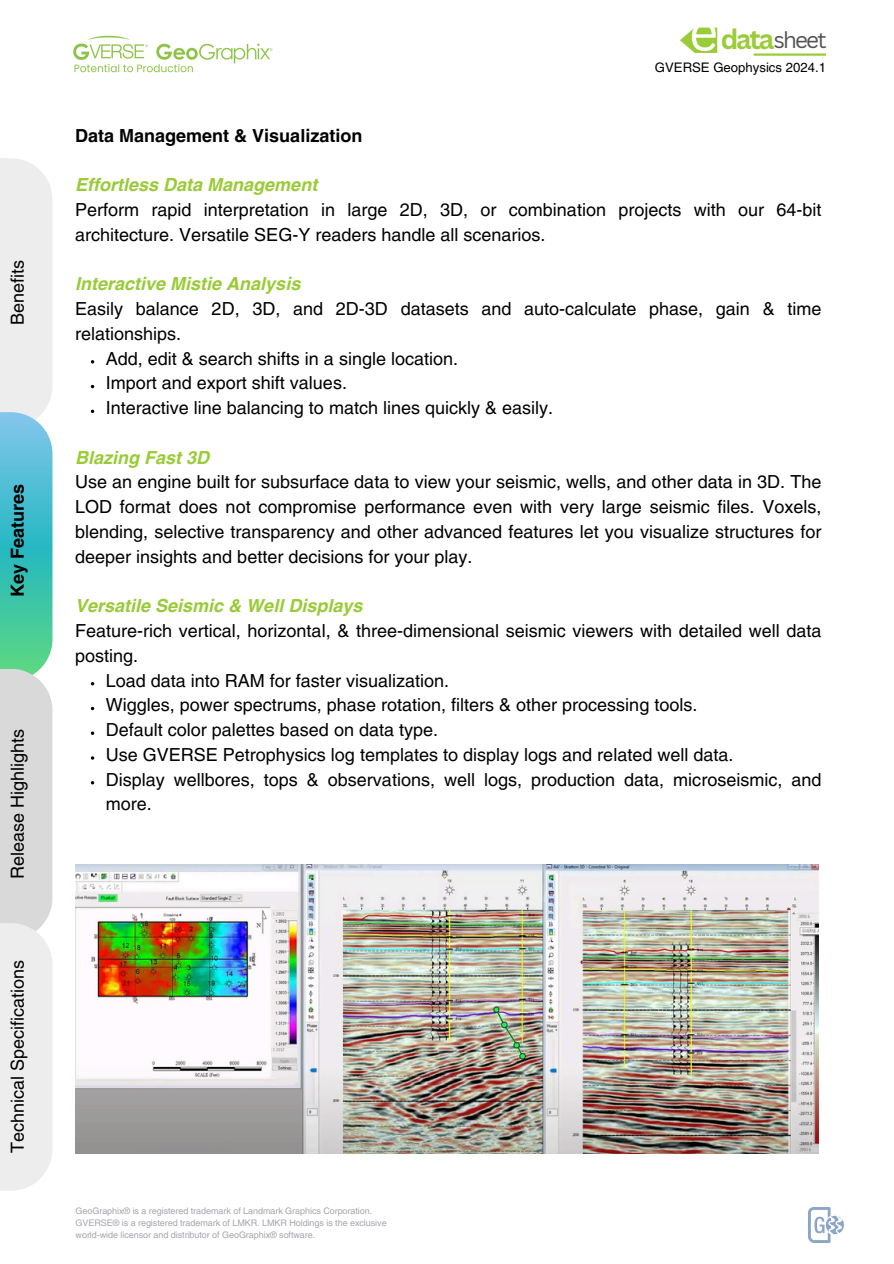
<style>
.page{position:relative;width:894px;height:1264px;background:#fff}
.page>*{position:absolute;margin:0;border:0;box-sizing:border-box;transform-origin:0 0}
.t1{font:51.15px "Canva Sans";color:#fff}
.t2{font:700 27.3px "Canva Sans";color:#9acc37}
.t3{font:22.35px "Canva Sans";letter-spacing:-.08em;color:#545454}
.t4{font:18px/24.8px "Helvetica LT Pro";color:#000}
.t5{font:700 18px "Helvetica LT Pro";color:#000}
.t6{font:13.2px "Helvetica LT Pro";color:#000}
.t7{font:9px/12px "Helvetica LT Pro";letter-spacing:-.005em;color:#a6a5af}
.s1{font-weight:700;font-style:italic;color:#99cb37}
</style>
<div class="page">
<svg style="left:91px;top:409px;width:3px;height:4px"></svg>
<svg style="left:91px;top:731px;width:3px;height:4px"></svg>
<img style="left:75px;top:864px;width:743px;height:289px">
<div style="left:0;top:158px;width:52px;height:269px;background:#ededed"></div>
<svg style="left:0;top:412px;width:52px;height:256px;background:#4fc4bf"></svg>
<div style="left:0;top:668px;width:52px;height:271px;background:#d9d9d9"></div>
<div style="left:0;top:923px;width:52px;height:267px;background:#ededed"></div>
<img style="left:808px;top:1207px;width:35px;height:35px">
<img style="left:73px;top:35px;width:200px;height:38px">
<hr style="left:753px;top:53px;width:72px;height:3px;background:#9acc37">
<svg style="left:680px;top:28px;width:37px;height:25px"></svg>
<p class="t4" style="left:7px;top:325px;width:66px;rotate:-90deg">Benefits</p>
<p class="t5" style="left:11px;top:597px;width:114px;rotate:-90deg">Key Features</p>
<h4 class="t4" style="left:7px;top:879px;width:151px;rotate:-90deg">Release Highlights</h4>
<h4 class="t4" style="left:7px;top:1153px;width:194px;rotate:-90deg">Technical Specifications</h4>
<p class="t1" style="left:688px;top:-4px;width:31px">e</p>
<p class="t2" style="left:720px;top:20px;width:55px">data</p>
<p class="t3" style="left:773px;top:24px;width:54px">sheet</p>
<p class="t6" style="left:654px;top:63px;width:172px">GVERSE Geophysics 2024.1</p>
<p class="t5" style="left:75px;top:129px;width:289px">Data Management &amp; Visualization</p>
<p class="t4" style="left:75px;top:174px;width:747px"><span class="s1">Effortless Data Management<br></span>Perform rapid interpretation in large 2D, 3D, or combination projects with our 64-bit architecture. Versatile SEG-Y readers handle all scenarios.</p>
<h1 class="t4" style="left:75px;top:273px;width:747px"><span class="s1">Interactive Mistie Analysis<br></span>Easily balance 2D, 3D, and 2D-3D datasets and auto-calculate phase, gain &amp; time relationships.</h1>
<h2 class="t4" style="left:106px;top:347px;width:354px">Add, edit &amp; search shifts in a single location.</h2>
<h5 class="t4" style="left:106px;top:372px;width:243px">Import and export shift values.</h5>
<h4 class="t4" style="left:106px;top:397px;width:449px">Interactive line balancing to match lines quickly &amp; easily.</h4>
<h3 class="t4" style="left:75px;top:446px;width:747px"><span class="s1">Blazing Fast 3D<br></span>Use an engine built for subsurface data to view your seismic, wells, and other data in 3D. The LOD format does not compromise performance even with very large seismic files. Voxels, blending, selective transparency and other advanced features let you visualize structures for deeper insights and better decisions for your play.</h3>
<h4 class="t4" style="left:75px;top:595px;width:747px"><span class="s1">Versatile Seismic &amp; Well Displays<br></span>Feature-rich vertical, horizontal, &amp; three-dimensional seismic viewers with detailed well data posting.</h4>
<h4 class="t4" style="left:106px;top:669px;width:345px">Load data into RAM for faster visualization.</h4>
<h3 class="t4" style="left:106px;top:694px;width:593px">Wiggles, power spectrums, phase rotation, filters &amp; other processing tools.</h3>
<h4 class="t4" style="left:106px;top:719px;width:334px">Default color palettes based on data type.</h4>
<h4 class="t4" style="left:106px;top:743px;width:629px">Use GVERSE Petrophysics log templates to display logs and related well data.</h4>
<p class="t4" style="left:106px;top:768px;width:717px">Display wellbores, tops &amp; observations, well logs, production data, microseismic, and more.</p>
<p class="t7" style="left:76px;top:1205px;width:312px">GeoGraphix® is a registered trademark of Landmark Graphics Corporation.<br>GVERSE® is a registered trademark of LMKR. LMKR Holdings is the exclusive world-wide licensor and distributor of GeoGraphix® software.</p>
</div>
